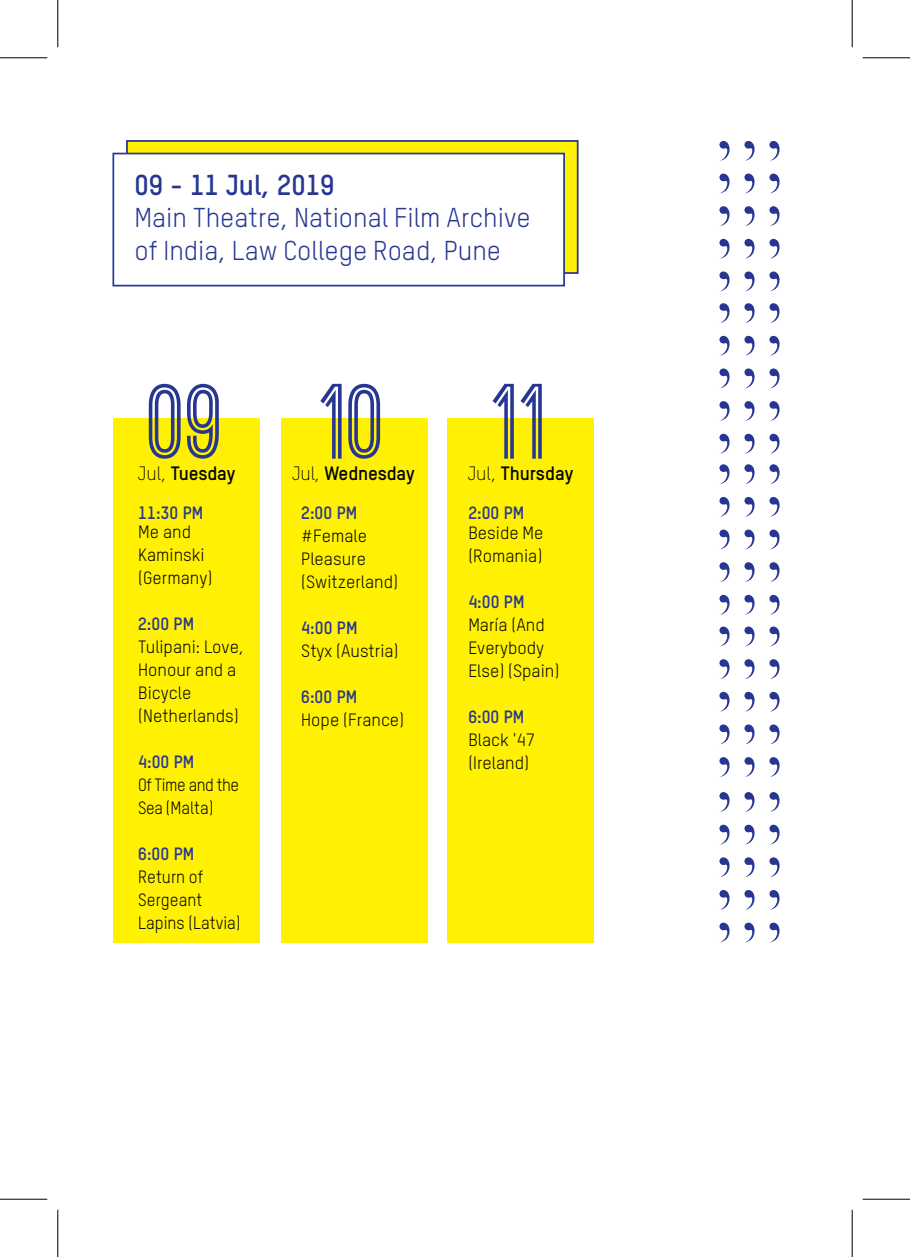
<style>
.page{position:relative;width:910px;height:1257px;background:#fff}
.page>*{position:absolute;margin:0;border:0;box-sizing:border-box;transform-origin:0 0}
.t1{font:700 101.5px "Ostrich Sans";color:#263692}
.t2{font:700 28.35px "TSTAR";color:#263692}
.t3{font:26.78px/32.4px "TSTAR";color:#263692}
.t4{font:700 19.07px "TSTAR";letter-spacing:-.01em;color:#040503}
.t5{font:17.5px/22.9px "TSTAR";color:#040503}
.t6{font:700 17.5px "TSTAR";color:#263692}
.t7{font:17.5px/22.9px "TSTAR";color:#040503;scale:.95 1}
.t8{font:17.5px/22.9px "TSTAR";letter-spacing:-.025em;color:#040503;scale:.93 1}
.s1{font-weight:300}
</style>
<div class="page">
<div style="left:113px;top:418px;width:147px;height:524px;background:#fff101"></div>
<div style="left:281px;top:418px;width:147px;height:524px;background:#fff101"></div>
<div style="left:447px;top:418px;width:146px;height:524px;background:#fff101"></div>
<div style="left:126px;top:140px;width:452px;height:134px;background:#fff101;border:2px solid #263692"></div>
<div style="left:112px;top:153px;width:452px;height:133px;background:#fff;border:2px solid #263692"></div>
<svg style="left:769px;top:434px;width:10px;height:19px"></svg>
<svg style="left:744px;top:434px;width:10px;height:19px"></svg>
<svg style="left:719px;top:434px;width:10px;height:19px"></svg>
<svg style="left:769px;top:401px;width:10px;height:20px"></svg>
<svg style="left:744px;top:401px;width:10px;height:20px"></svg>
<svg style="left:719px;top:401px;width:10px;height:20px"></svg>
<svg style="left:769px;top:368px;width:10px;height:20px"></svg>
<svg style="left:744px;top:368px;width:10px;height:20px"></svg>
<svg style="left:719px;top:368px;width:10px;height:20px"></svg>
<svg style="left:769px;top:336px;width:10px;height:20px"></svg>
<svg style="left:744px;top:336px;width:10px;height:20px"></svg>
<svg style="left:719px;top:336px;width:10px;height:20px"></svg>
<svg style="left:769px;top:303px;width:10px;height:20px"></svg>
<svg style="left:744px;top:303px;width:10px;height:20px"></svg>
<svg style="left:719px;top:303px;width:10px;height:20px"></svg>
<svg style="left:769px;top:271px;width:10px;height:20px"></svg>
<svg style="left:744px;top:271px;width:10px;height:20px"></svg>
<svg style="left:719px;top:271px;width:10px;height:20px"></svg>
<svg style="left:769px;top:239px;width:10px;height:20px"></svg>
<svg style="left:744px;top:239px;width:10px;height:20px"></svg>
<svg style="left:719px;top:239px;width:10px;height:20px"></svg>
<svg style="left:769px;top:206px;width:10px;height:20px"></svg>
<svg style="left:744px;top:206px;width:10px;height:20px"></svg>
<svg style="left:719px;top:206px;width:10px;height:20px"></svg>
<svg style="left:769px;top:174px;width:10px;height:19px"></svg>
<svg style="left:744px;top:174px;width:10px;height:19px"></svg>
<svg style="left:719px;top:174px;width:10px;height:19px"></svg>
<svg style="left:769px;top:141px;width:10px;height:20px"></svg>
<svg style="left:744px;top:141px;width:10px;height:20px"></svg>
<svg style="left:719px;top:141px;width:10px;height:20px"></svg>
<svg style="left:769px;top:757px;width:10px;height:20px"></svg>
<svg style="left:744px;top:757px;width:10px;height:20px"></svg>
<svg style="left:719px;top:757px;width:10px;height:20px"></svg>
<svg style="left:769px;top:724px;width:10px;height:20px"></svg>
<svg style="left:744px;top:724px;width:10px;height:20px"></svg>
<svg style="left:719px;top:724px;width:10px;height:20px"></svg>
<svg style="left:769px;top:692px;width:10px;height:19px"></svg>
<svg style="left:744px;top:692px;width:10px;height:19px"></svg>
<svg style="left:719px;top:692px;width:10px;height:19px"></svg>
<svg style="left:769px;top:659px;width:10px;height:20px"></svg>
<svg style="left:744px;top:659px;width:10px;height:20px"></svg>
<svg style="left:719px;top:659px;width:10px;height:20px"></svg>
<svg style="left:769px;top:626px;width:10px;height:20px"></svg>
<svg style="left:744px;top:626px;width:10px;height:20px"></svg>
<svg style="left:719px;top:626px;width:10px;height:20px"></svg>
<svg style="left:769px;top:922px;width:10px;height:20px"></svg>
<svg style="left:744px;top:922px;width:10px;height:20px"></svg>
<svg style="left:719px;top:922px;width:10px;height:20px"></svg>
<svg style="left:769px;top:890px;width:10px;height:19px"></svg>
<svg style="left:744px;top:890px;width:10px;height:19px"></svg>
<svg style="left:719px;top:890px;width:10px;height:19px"></svg>
<svg style="left:769px;top:857px;width:10px;height:20px"></svg>
<svg style="left:744px;top:857px;width:10px;height:20px"></svg>
<svg style="left:719px;top:857px;width:10px;height:20px"></svg>
<svg style="left:769px;top:824px;width:10px;height:20px"></svg>
<svg style="left:744px;top:824px;width:10px;height:20px"></svg>
<svg style="left:719px;top:824px;width:10px;height:20px"></svg>
<svg style="left:769px;top:792px;width:10px;height:20px"></svg>
<svg style="left:744px;top:792px;width:10px;height:20px"></svg>
<svg style="left:719px;top:792px;width:10px;height:20px"></svg>
<svg style="left:769px;top:595px;width:10px;height:19px"></svg>
<svg style="left:744px;top:595px;width:10px;height:19px"></svg>
<svg style="left:719px;top:595px;width:10px;height:19px"></svg>
<svg style="left:769px;top:562px;width:10px;height:20px"></svg>
<svg style="left:744px;top:562px;width:10px;height:20px"></svg>
<svg style="left:719px;top:562px;width:10px;height:20px"></svg>
<svg style="left:769px;top:529px;width:10px;height:20px"></svg>
<svg style="left:744px;top:529px;width:10px;height:20px"></svg>
<svg style="left:719px;top:529px;width:10px;height:20px"></svg>
<svg style="left:769px;top:497px;width:10px;height:20px"></svg>
<svg style="left:744px;top:497px;width:10px;height:20px"></svg>
<svg style="left:719px;top:497px;width:10px;height:20px"></svg>
<svg style="left:769px;top:464px;width:10px;height:20px"></svg>
<svg style="left:744px;top:464px;width:10px;height:20px"></svg>
<svg style="left:719px;top:464px;width:10px;height:20px"></svg>
<hr style="left:0;top:57px;width:47px;height:1px;background:#000">
<hr style="left:862px;top:57px;width:47px;height:1px;background:#000">
<hr style="left:0;top:1198px;width:47px;height:1px;background:#000">
<hr style="left:862px;top:1198px;width:47px;height:1px;background:#000">
<hr style="left:57px;top:0;width:1px;height:47px;background:#000">
<hr style="left:57px;top:1209px;width:1px;height:47px;background:#000">
<hr style="left:851px;top:0;width:1px;height:47px;background:#000">
<hr style="left:851px;top:1209px;width:1px;height:47px;background:#000">
<h2 class="t2" style="left:134px;top:173px;width:201px">09 - 11 Jul, 2019</h2>
<h3 class="t3" style="left:134px;top:201px;width:397px">Main Theatre, National Film Archive of India, Law College Road, Pune</h3>
<h1 class="t1" style="left:149px;top:382px;width:77px">09</h1>
<p class="t4" style="left:138px;top:466px;width:99px"><span class="s1">Jul,</span> Tuesday</p>
<p class="t6" style="left:138px;top:506px;width:66px">11:30 PM</p>
<p class="t5" style="left:138px;top:520px;width:75px">Me and<br>Kaminski (Germany)</p>
<p class="t6" style="left:138px;top:616px;width:57px">2:00 PM</p>
<p class="t5" style="left:138px;top:635px;width:107px">Tulipani: Love,<br>Honour and a<br>Bicycle (Netherlands)</p>
<p class="t6" style="left:138px;top:754px;width:58px">4:00 PM</p>
<p class="t8" style="left:138px;top:773px;width:110px">Of Time and the<br>Sea (Malta)</p>
<p class="t6" style="left:138px;top:846px;width:57px">6:00 PM</p>
<p class="t7" style="left:138px;top:865px;width:109px">Return of<br>Sergeant<br>Lapins (Latvia)</p>
<h1 class="t1" style="left:320px;top:382px;width:68px">10</h1>
<p class="t4" style="left:292px;top:466px;width:124px"><span class="s1">Jul,</span> Wednesday</p>
<p class="t6" style="left:301px;top:505px;width:57px">2:00 PM</p>
<p class="t5" style="left:301px;top:524px;width:98px">#Female<br>Pleasure (Switzerland)</p>
<p class="t6" style="left:301px;top:620px;width:58px">4:00 PM</p>
<p class="t5" style="left:301px;top:639px;width:99px">Styx (Austria)</p>
<p class="t6" style="left:301px;top:689px;width:57px">6:00 PM</p>
<p class="t5" style="left:301px;top:708px;width:104px">Hope (France)</p>
<h1 class="t1" style="left:492px;top:382px;width:57px">11</h1>
<p class="t4" style="left:467px;top:466px;width:107px"><span class="s1">Jul,</span> Thursday</p>
<p class="t6" style="left:468px;top:505px;width:57px">2:00 PM</p>
<p class="t5" style="left:468px;top:521px;width:77px">Beside Me (Romania)</p>
<p class="t6" style="left:468px;top:595px;width:58px">4:00 PM</p>
<p class="t5" style="left:468px;top:613px;width:92px">María (And<br>Everybody<br>Else) (Spain)</p>
<p class="t6" style="left:468px;top:709px;width:57px">6:00 PM</p>
<p class="t5" style="left:468px;top:728px;width:68px">Black '47 (Ireland)</p>
</div>
